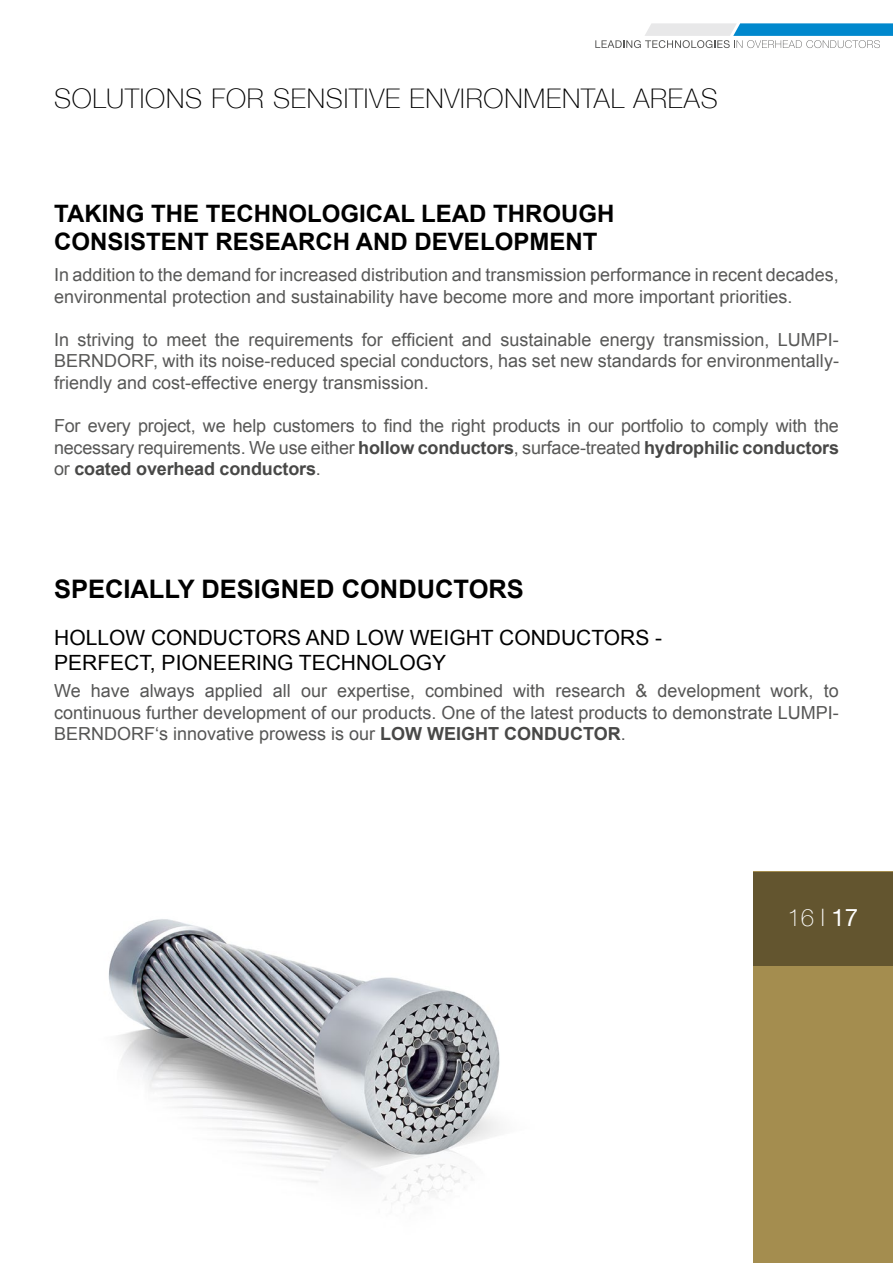
<style>
.page{position:relative;width:893px;height:1263px;background:#fff}
.page>*{position:absolute;margin:0;border:0;box-sizing:border-box;transform-origin:0 0}
.t1{font:100 27px "Helvetica Neue";letter-spacing:.03em;color:#000}
.t2{font:700 25.5px "Arial";color:#000}
.t3{font:700 24px/28.8px "Arial";color:#000}
.t4{font:100 24px "Helvetica Neue";color:#fff}
.t5{font:21px/25.2px "Arial";color:#000}
.t6{font:18px/21.6px "Arial";color:#585857;text-align:justify}
.t7{font:18px/21.6px "Arial";color:#565655;text-align:justify}
.s1{font-weight:700;color:#484847}
.s2{font-weight:400}
</style>
<div class="page">
<svg style="left:595px;top:23px;width:298px;height:25px"></svg>
<div style="left:0;top:872px;width:893px;height:391px;background:#a48d4f"></div>
<div style="left:0;top:870px;width:753px;height:393px;background:#fff"></div>
<img style="left:108px;top:919px;width:392px;height:285px">
<div style="left:753px;top:872px;width:140px;height:93px;background:#63552f"></div>
<h1 class="t1" style="left:54px;top:78px;width:665px">SOLUTIONS FOR SENSITIVE ENVIRONMENTAL AREAS</h1>
<h3 class="t3" style="left:54px;top:199px;width:562px">TAKING THE TECHNOLOGICAL LEAD THROUGH<br>CONSISTENT RESEARCH AND DEVELOPMENT</h3>
<p class="t6" style="left:54px;top:264px;width:786px">In addition to the demand for increased distribution and transmission performance in recent decades, environmental protection and sustainability have become more and more important priorities.</p>
<p class="t6" style="left:54px;top:329px;width:786px">In striving to meet the requirements for efficient and sustainable energy transmission, LUMPI-BERNDORF, with its noise-reduced special conductors, has set new standards for environmentally&shy;friendly and cost-effective energy transmission.</p>
<p class="t6" style="left:54px;top:415px;width:786px">For every project, we help customers to find the right products in our portfolio to comply with the necessary requirements. We use either <span class="s1">hollow conductors</span>, surface-treated <span class="s1">hydrophilic conductors </span>or <span class="s1">coated overhead conductors</span>.</p>
<h2 class="t2" style="left:54px;top:572px;width:471px">SPECIALLY DESIGNED CONDUCTORS</h2>
<p class="t5" style="left:54px;top:625px;width:609px">HOLLOW CONDUCTORS AND LOW WEIGHT CONDUCTORS -<br>PERFECT, PIONEERING TECHNOLOGY</p>
<p class="t7" style="left:54px;top:680px;width:786px">We have always applied all our expertise, combined with research &amp; development work, to continuous further development of our products. One of the latest products to demonstrate LUMPI-BERNDORF‘s innovative prowess is our <span class="s1">LOW WEIGHT CONDUCTOR</span>.</p>
<h3 class="t4" style="left:787px;top:900px;width:72px">16 I <span class="s2">17</span></h3>
</div>
